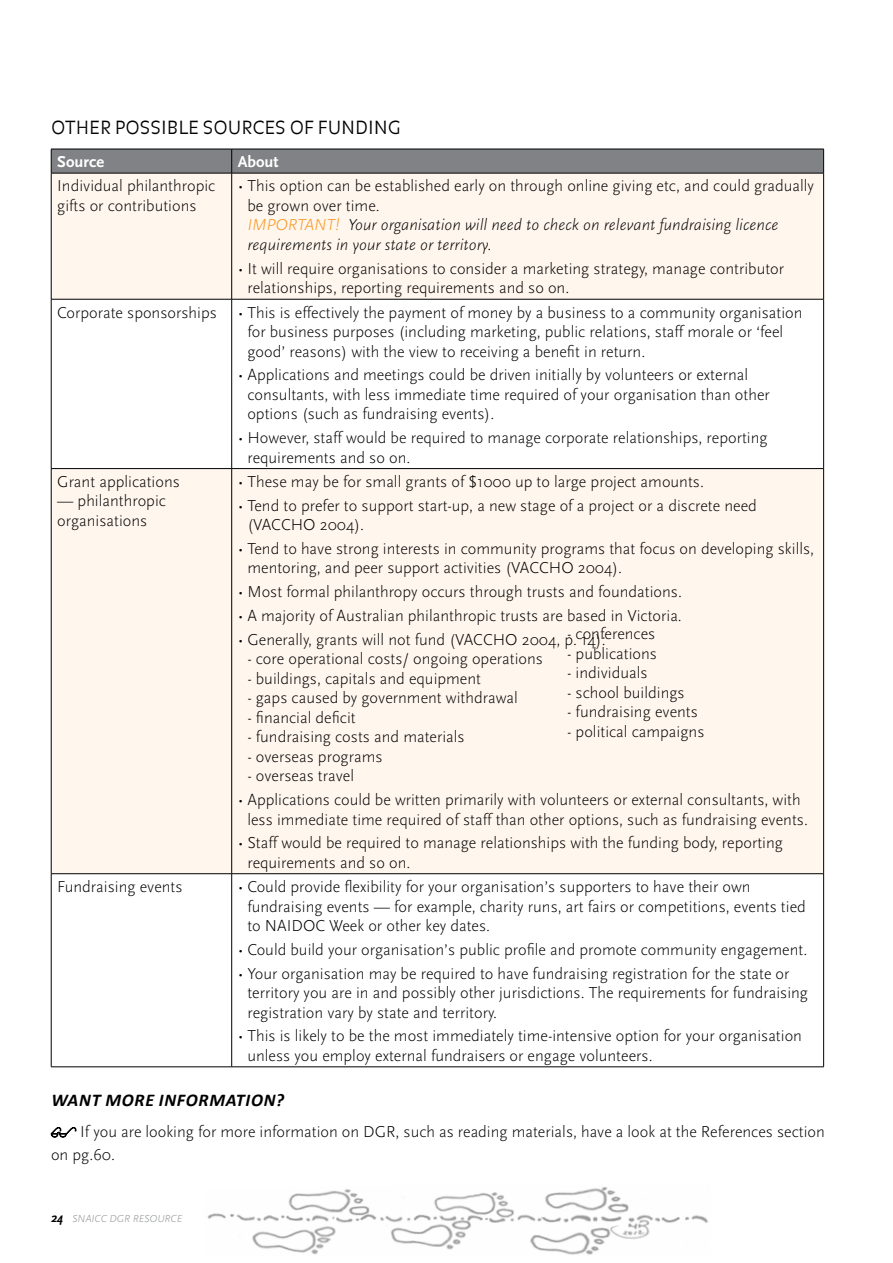
<style>
.page{position:relative;width:893px;height:1263px;background:#fff}
.page>*{position:absolute;margin:0;border:0;box-sizing:border-box;transform-origin:0 0}
.t1{font:300 18px "Balance";color:#000}
.t2{font:italic 700 18px "Calibri";letter-spacing:.04em;color:#000}
.t3{font:300 16.5px/19.5px "Scala Sans";color:#000}
.t4{font:italic 300 16.5px/19.5px "Scala Sans";color:#000}
.t5{font:700 16.5px "Scala Sans";color:#fff}
.t6{font:italic 300 10.5px "Scala Sans";color:#939598}
.s1{font-style:normal}
.s2{color:#f7941e}
.s3{font-weight:700;font-size:13.5px;color:#000}
</style>
<div class="page">
<svg style="left:52px;top:174px;width:771px;height:699px;fill:#fff7ee"></svg>
<hr style="left:51px;top:173px;width:181px;height:1px;background:#000">
<hr style="left:51px;top:173px;width:1px;height:126px;background:#000">
<hr style="left:51px;top:299px;width:181px;height:1px;background:#000">
<hr style="left:51px;top:299px;width:1px;height:169px;background:#000">
<hr style="left:51px;top:468px;width:181px;height:1px;background:#000">
<hr style="left:51px;top:469px;width:1px;height:404px;background:#000">
<hr style="left:51px;top:873px;width:181px;height:1px;background:#000">
<hr style="left:51px;top:874px;width:1px;height:193px;background:#000">
<hr style="left:51px;top:1066px;width:181px;height:1px;background:#000">
<svg style="left:51px;top:149px;width:773px;height:24px;background:#7a7c7f"></svg>
<hr style="left:232px;top:173px;width:592px;height:1px;background:#000">
<hr style="left:231px;top:173px;width:1px;height:126px;background:#000">
<hr style="left:823px;top:173px;width:1px;height:126px;background:#000">
<hr style="left:232px;top:299px;width:592px;height:1px;background:#000">
<hr style="left:231px;top:299px;width:1px;height:169px;background:#000">
<hr style="left:823px;top:299px;width:1px;height:169px;background:#000">
<hr style="left:232px;top:468px;width:592px;height:1px;background:#000">
<hr style="left:231px;top:469px;width:1px;height:404px;background:#000">
<hr style="left:823px;top:469px;width:1px;height:404px;background:#000">
<hr style="left:232px;top:873px;width:592px;height:1px;background:#000">
<hr style="left:231px;top:874px;width:1px;height:193px;background:#000">
<hr style="left:823px;top:874px;width:1px;height:193px;background:#000">
<hr style="left:232px;top:1066px;width:592px;height:1px;background:#000">
<svg style="left:51px;top:1127px;width:25px;height:10px"></svg>
<img style="left:207px;top:1187px;width:501px;height:68px">
<p class="t1" style="left:51px;top:118px;width:349px">OTHER POSSIBLE SOURCES OF FUNDING</p>
<p class="t5" style="left:57px;top:153px;width:48px">Source</p>
<p class="t5" style="left:238px;top:153px;width:42px">About</p>
<p class="t3" style="left:57px;top:177px;width:160px">Individual philanthropic gifts or contributions</p>
<p class="t4" style="left:247px;top:177px;width:568px;text-indent:-10px"><span class="s1">• This option can be established early on through online giving etc, and could gradually be grown over time.<br></span><span class="s2">IMPORTANT!</span> Your organisation will need to check on relevant fundraising licence requirements in your state or territory.</p>
<p class="t3" style="left:247px;top:259px;width:538px;text-indent:-10px">• It will require organisations to consider a marketing strategy, manage contributor relationships, reporting requirements and so on.</p>
<p class="t3" style="left:57px;top:303px;width:161px">Corporate sponsorships</p>
<p class="t3" style="left:247px;top:303px;width:557px;text-indent:-10px">• This is effectively the payment of money by a business to a community organisation for business purposes (including marketing, public relations, staff morale or ‘feel good’ reasons) with the view to receiving a benefit in return.</p>
<p class="t3" style="left:247px;top:365px;width:524px;text-indent:-10px">• Applications and meetings could be driven initially by volunteers or external consultants, with less immediate time required of your organisation than other options (such as fundraising events).</p>
<p class="t3" style="left:247px;top:428px;width:522px;text-indent:-10px">• However, staff would be required to manage corporate relationships, reporting requirements and so on.</p>
<p class="t3" style="left:57px;top:472px;width:124px">Grant applications</p>
<p class="t3" style="left:57px;top:492px;width:110px">— philanthropic organisations</p>
<p class="t3" style="left:238px;top:472px;width:468px">• These may be for small grants of $1000 up to large project amounts.</p>
<p class="t3" style="left:247px;top:496px;width:511px;text-indent:-10px">• Tend to prefer to support start-up, a new stage of a project or a discrete need (VACCHO 2004).</p>
<p class="t3" style="left:247px;top:539px;width:568px;text-indent:-10px">• Tend to have strong interests in community programs that focus on developing skills, mentoring, and peer support activities (VACCHO 2004).</p>
<p class="t3" style="left:238px;top:582px;width:446px">• Most formal philanthropy occurs through trusts and foundations.</p>
<p class="t3" style="left:238px;top:606px;width:446px">• A majority of Australian philanthropic trusts are based in Victoria.</p>
<p class="t3" style="left:238px;top:630px;width:369px">• Generally, grants will not fund (VACCHO 2004, p. 14):</p>
<p class="t3" style="left:247px;top:649px;width:297px">- core operational costs/ ongoing operations</p>
<p class="t3" style="left:247px;top:669px;width:235px">- buildings, capitals and equipment</p>
<p class="t3" style="left:247px;top:688px;width:272px">- gaps caused by government withdrawal</p>
<p class="t3" style="left:247px;top:708px;width:110px">- financial deficit</p>
<p class="t3" style="left:247px;top:727px;width:219px">- fundraising costs and materials</p>
<p class="t3" style="left:247px;top:747px;width:137px">- overseas programs</p>
<p class="t3" style="left:247px;top:766px;width:108px">- overseas travel</p>
<p class="t3" style="left:238px;top:790px;width:572px;text-align:center">• Applications could be written primarily with volunteers or external consultants, with less immediate time required of staff than other options, such as fundraising events.</p>
<p class="t3" style="left:247px;top:833px;width:537px;text-indent:-10px">• Staff would be required to manage relationships with the funding body, reporting requirements and so on.</p>
<p class="t3" style="left:567px;top:624px;width:90px">- conferences</p>
<p class="t3" style="left:567px;top:644px;width:91px">- publications</p>
<p class="t3" style="left:567px;top:663px;width:82px">- individuals</p>
<p class="t3" style="left:567px;top:683px;width:119px">- school buildings</p>
<p class="t3" style="left:567px;top:702px;width:132px">- fundraising events</p>
<p class="t3" style="left:567px;top:722px;width:139px">- political campaigns</p>
<p class="t3" style="left:57px;top:877px;width:127px">Fundraising events</p>
<p class="t3" style="left:247px;top:877px;width:560px;text-indent:-10px">• Could provide flexibility for your organisation’s supporters to have their own fundraising events — for example, charity runs, art fairs or competitions, events tied to NAIDOC Week or other key dates.</p>
<p class="t3" style="left:238px;top:940px;width:571px">• Could build your organisation’s public profile and promote community engagement.</p>
<p class="t3" style="left:247px;top:964px;width:562px;text-indent:-10px">• Your organisation may be required to have fundraising registration for the state or territory you are in and possibly other jurisdictions. The requirements for fundraising registration vary by state and territory.</p>
<p class="t3" style="left:247px;top:1027px;width:556px;text-indent:-10px">• This is likely to be the most immediately time-intensive option for your organisation unless you employ external fundraisers or engage volunteers.</p>
<p class="t2" style="left:51px;top:1089px;width:234px">WANT MORE INFORMATION?</p>
<p class="t3" style="left:51px;top:1121px;width:775px;line-height:22.5px;text-indent:29px">If you are looking for more information on DGR, such as reading materials, have a look at the References section on pg.60.</p>
<p class="t6" style="left:51px;top:1213px;width:121px"><span class="s3">24</span> SNAICC DGR Resource</p>
</div>
